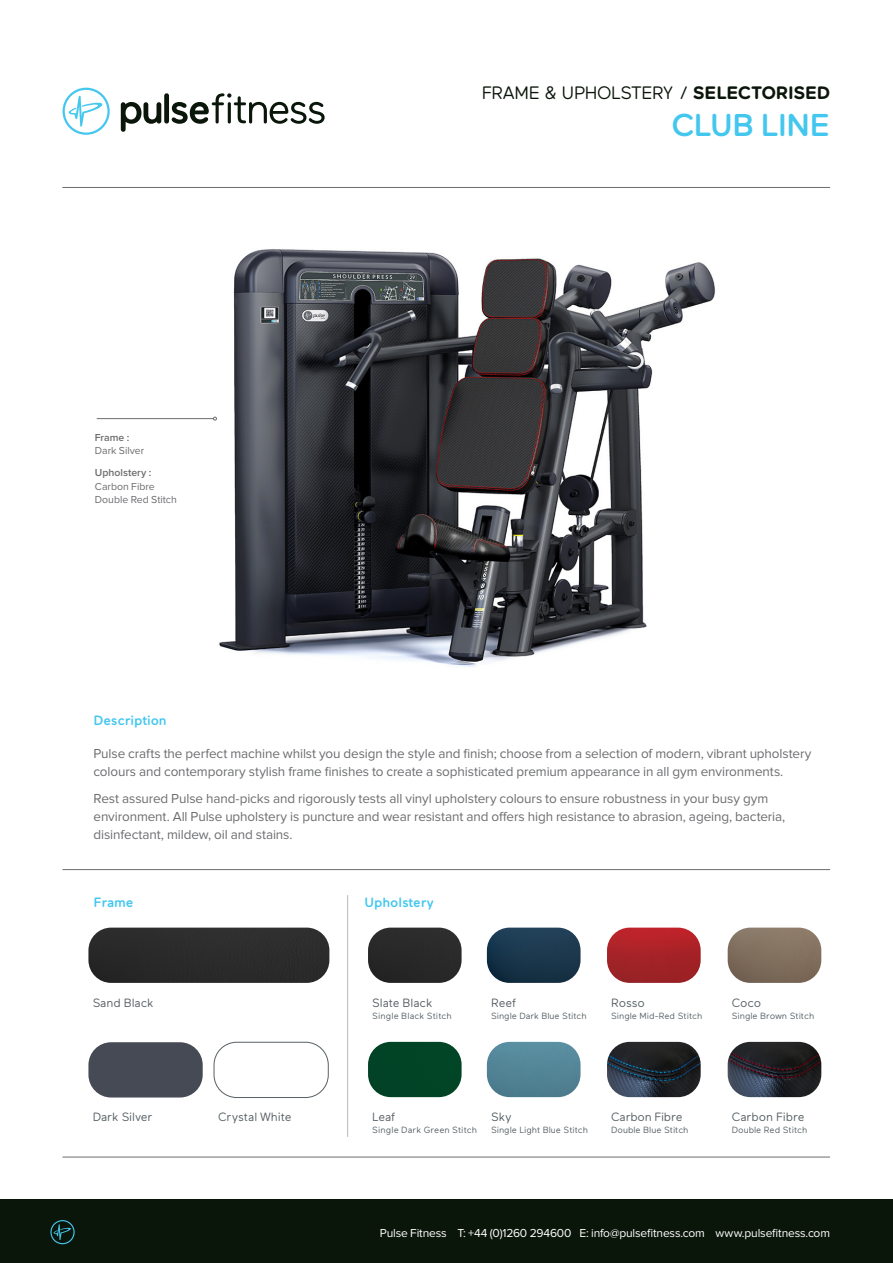
<style>
.page{position:relative;width:893px;height:1263px;background:#fff}
.page>*{position:absolute;margin:0;border:0;box-sizing:border-box;transform-origin:0 0}
.t1{font:500 31.5px "Maax Rounded";letter-spacing:-.03em;color:#44c7ee}
.t2{font:18px "Maax Rounded";letter-spacing:-.03em;color:#0b160b}
.t3{font:13.5px/18px "Proxima Nova";letter-spacing:-.01em;color:#6c6d70}
.Subhead{font:500 13.5px "Maax Rounded";letter-spacing:-.01em;color:#44c7ee}
.body_new{font:12px "Maax Rounded";letter-spacing:-.01em;color:#576065}
.t4{font:12px "Proxima Nova";letter-spacing:-.015em;color:#fff}
.t5{font:10.5px/13.5px "Proxima Nova";color:#6c6d70}
.body_new-2{font:9px "Maax Rounded";letter-spacing:-.01em;color:#576065}
.body_new-3{font:9px "Maax Rounded";letter-spacing:.01em;color:#576065}
.s1{font-weight:600}
.s2{font-weight:700}
</style>
<div class="page">
<div style="left:0;top:1199px;width:893px;height:64px;background:#0b160b"></div>
<svg style="left:50px;top:1220px;width:25px;height:24px"></svg>
<hr style="left:62px;top:187px;width:768px;height:1px;background:#6c6d70">
<hr style="left:62px;top:869px;width:768px;height:1px;background:#6c6d70">
<hr style="left:62px;top:1157px;width:768px;height:1px;background:#6c6d70">
<svg style="left:62px;top:88px;width:48px;height:47px"></svg>
<svg style="left:121px;top:93px;width:204px;height:39px"></svg>
<img style="left:88px;top:927px;width:241px;height:56px">
<div style="left:88px;top:1042px;width:115px;height:55px;background:#464a55;border-radius:23px"></div>
<div style="left:214px;top:1042px;width:115px;height:56px;border:1px solid #576065;border-radius:23px"></div>
<img style="left:368px;top:927px;width:94px;height:56px">
<img style="left:368px;top:1042px;width:94px;height:55px">
<img style="left:487px;top:927px;width:93px;height:56px">
<img style="left:487px;top:1042px;width:93px;height:55px">
<img style="left:607px;top:927px;width:94px;height:56px">
<img style="left:607px;top:1042px;width:94px;height:55px">
<img style="left:728px;top:927px;width:93px;height:56px">
<img style="left:728px;top:1042px;width:93px;height:55px">
<hr style="left:347px;top:895px;width:1px;height:242px;background:#6c6d70">
<img style="left:199px;top:249px;width:517px;height:418px">
<hr style="left:97px;top:418px;width:116px;height:1px;background:#6c6d70">
<svg style="left:213px;top:417px;width:4px;height:3px"></svg>
<p class="t5" style="left:95px;top:431px;width:51px"><span class="s1">Frame :<br></span>Dark Silver</p>
<p class="t5" style="left:95px;top:466px;width:84px"><span class="s1">Upholstery :<br></span>Carbon Fibre<br>Double Red Stitch</p>
<p class="Subhead" style="left:94px;top:712px;width:75px">Description</p>
<p class="t2" style="left:482px;top:82px;width:350px">FRAME &amp; UPHOLSTERY / <span class="s2">SELECTORISED</span></p>
<p class="t1" style="left:671px;top:107px;width:160px">CLUB LINE</p>
<p class="t3" style="left:94px;top:745px;width:719px">Pulse crafts the perfect machine whilst you design the style and finish; choose from a selection of modern, vibrant upholstery colours and contemporary stylish frame finishes to create a sophisticated premium appearance in all gym environments.</p>
<p class="t3" style="left:94px;top:790px;width:693px">Rest assured Pulse hand-picks and rigorously tests all vinyl upholstery colours to ensure robustness in your busy gym environment. All Pulse upholstery is puncture and wear resistant and offers high resistance to abrasion, ageing, bacteria, disinfectant, mildew, oil and stains.</p>
<p class="Subhead" style="left:94px;top:894px;width:41px">Frame</p>
<p class="Subhead" style="left:365px;top:894px;width:71px">Upholstery</p>
<p class="body_new" style="left:93px;top:996px;width:63px">Sand Black</p>
<p class="body_new" style="left:372px;top:996px;width:62px">Slate Black</p>
<p class="body_new-3" style="left:372px;top:1010px;width:81px">Single Black Stitch</p>
<p class="body_new" style="left:491px;top:996px;width:26px">Reef</p>
<p class="body_new-2" style="left:491px;top:1010px;width:97px">Single Dark Blue Stitch</p>
<p class="body_new" style="left:611px;top:996px;width:35px">Rosso</p>
<p class="body_new-2" style="left:611px;top:1010px;width:92px">Single Mid-Red Stitch</p>
<p class="body_new" style="left:732px;top:996px;width:31px">Coco</p>
<p class="body_new-2" style="left:732px;top:1010px;width:84px">Single Brown Stitch</p>
<p class="body_new" style="left:93px;top:1110px;width:61px">Dark Silver</p>
<p class="body_new" style="left:218px;top:1110px;width:75px">Crystal White</p>
<p class="body_new" style="left:372px;top:1110px;width:25px">Leaf</p>
<p class="body_new-3" style="left:372px;top:1125px;width:106px">Single Dark Green Stitch</p>
<p class="body_new" style="left:491px;top:1110px;width:22px">Sky</p>
<p class="body_new-2" style="left:491px;top:1125px;width:98px">Single Light Blue Stitch</p>
<p class="body_new" style="left:611px;top:1110px;width:73px">Carbon Fibre</p>
<p class="body_new-2" style="left:611px;top:1125px;width:79px">Double Blue Stitch</p>
<p class="body_new" style="left:732px;top:1110px;width:74px">Carbon Fibre</p>
<p class="body_new-2" style="left:732px;top:1125px;width:77px">Double Red Stitch</p>
<p class="t4" style="left:380px;top:1227px;width:452px">Pulse Fitness T: +44 (0)1260 294600 E: info@pulsefitness.com www.pulsefitness.com</p>
</div>
